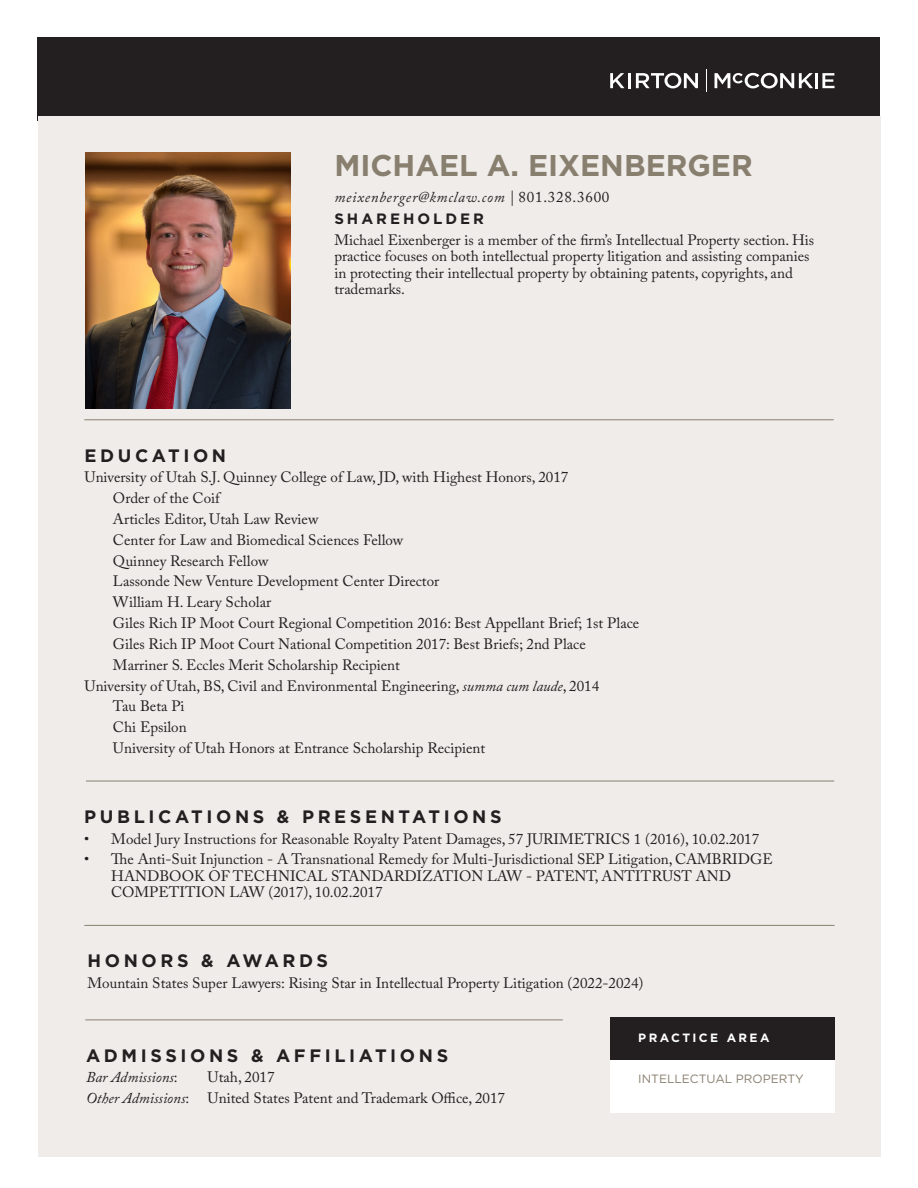
<style>
.page{position:relative;width:918px;height:1188px;background:#fff}
.page>*{position:absolute;margin:0;border:0;box-sizing:border-box;transform-origin:0 0}
.Name_Header{font:700 30px "Gotham";color:#887f6f}
.Section_Header{font:700 18px "Gotham";letter-spacing:.2em;color:#231f20}
.Body_Paragraphs{font:15px "Adobe Caslon Pro";color:#231f20}
.INTRODUCTORY_Paragraph{font:15px/16.5px "Adobe Caslon Pro";color:#231f20}
.Contact_Info{font:italic 15px "Adobe Caslon Pro";letter-spacing:.05em;color:#231f20}
.Body_Paragraphs-2{font:italic 15px "Adobe Caslon Pro";color:#231f20}
.Position_Title_Header{font:700 15px "Gotham";letter-spacing:.2em;color:#231f20}
.CallOUT_Small_Caps{font:12px "Gotham";color:#887f6f}
.CallOUT_Large_Caps{font:700 12px "Gotham";letter-spacing:.2em;color:#fff}
.s1{font-style:normal}
.s2{font-style:italic}
</style>
<div class="page">
<div style="left:38px;top:38px;width:842px;height:83px;background:#231f20"></div>
<svg style="left:610px;top:73px;width:15px;height:15px"></svg>
<svg style="left:636px;top:73px;width:62px;height:15px"></svg>
<hr style="left:815px;top:73px;width:3px;height:15px;background:#fff">
<svg style="left:822px;top:73px;width:13px;height:15px"></svg>
<hr style="left:628px;top:73px;width:3px;height:15px;background:#fff">
<svg style="left:715px;top:73px;width:98px;height:15px"></svg>
<svg style="left:706px;top:69px;width:1px;height:23px"></svg>
<div style="left:38px;top:116px;width:842px;height:1040px;background:#efece9"></div>
<hr style="left:84px;top:925px;width:751px;height:1px;background:#887f6f">
<hr style="left:86px;top:781px;width:748px;height:1px;background:#887f6f">
<hr style="left:84px;top:419px;width:750px;height:1px;background:#887f6f">
<img style="left:85px;top:152px;width:206px;height:257px">
<hr style="left:85px;top:1020px;width:478px;height:1px;background:#887f6f">
<div style="left:610px;top:1017px;width:225px;height:95px;background:#fff"></div>
<div style="left:610px;top:1017px;width:225px;height:43px;background:#231f20"></div>
<p class="Name_Header" style="left:334px;top:146px;width:420px">MICHAEL A. EIXENBERGER</p>
<p class="Contact_Info" style="left:334px;top:188px;width:277px">meixenberger@kmclaw.com | <span class="s1">801.328.3600</span></p>
<p class="Position_Title_Header" style="left:334px;top:209px;width:151px">SHAREHOLDER</p>
<p class="INTRODUCTORY_Paragraph" style="left:334px;top:231px;width:481px">Michael Eixenberger is a member of the firm’s Intellectual Property section. His practice focuses on both intellectual property litigation and assisting companies in protecting their intellectual property by obtaining patents, copyrights, and trademarks.</p>
<p class="Section_Header" style="left:84px;top:443px;width:143px">EDUCATION</p>
<p class="Body_Paragraphs" style="left:84px;top:468px;width:485px">University of Utah S.J. Quinney College of Law, JD, with Highest Honors, 2017</p>
<p class="Body_Paragraphs" style="left:113px;top:489px;width:108px">Order of the Coif</p>
<p class="Body_Paragraphs" style="left:113px;top:510px;width:207px">Articles Editor, Utah Law Review</p>
<p class="Body_Paragraphs" style="left:113px;top:531px;width:292px">Center for Law and Biomedical Sciences Fellow</p>
<p class="Body_Paragraphs" style="left:113px;top:552px;width:157px">Quinney Research Fellow</p>
<p class="Body_Paragraphs" style="left:113px;top:573px;width:328px">Lassonde New Venture Development Center Director</p>
<p class="Body_Paragraphs" style="left:113px;top:593px;width:160px">William H. Leary Scholar</p>
<p class="Body_Paragraphs" style="left:113px;top:614px;width:528px">Giles Rich IP Moot Court Regional Competition 2016: Best Appellant Brief; 1st Place</p>
<p class="Body_Paragraphs" style="left:113px;top:635px;width:474px">Giles Rich IP Moot Court National Competition 2017: Best Briefs; 2nd Place</p>
<p class="Body_Paragraphs" style="left:113px;top:656px;width:288px">Marriner S. Eccles Merit Scholarship Recipient</p>
<p class="Body_Paragraphs" style="left:84px;top:677px;width:516px">University of Utah, BS, Civil and Environmental Engineering, <span class="s2">summa cum laude</span>, 2014</p>
<p class="Body_Paragraphs" style="left:113px;top:697px;width:73px">Tau Beta Pi</p>
<p class="Body_Paragraphs" style="left:113px;top:718px;width:75px">Chi Epsilon</p>
<p class="Body_Paragraphs" style="left:113px;top:739px;width:374px">University of Utah Honors at Entrance Scholarship Recipient</p>
<p class="Section_Header" style="left:84px;top:804px;width:419px">PUBLICATIONS &amp; PRESENTATIONS</p>
<p class="INTRODUCTORY_Paragraph" style="left:84px;top:830px;width:677px">• Model Jury Instructions for Reasonable Royalty Patent Damages, 57 JURIMETRICS 1 (2016), 10.02.2017</p>
<p class="INTRODUCTORY_Paragraph" style="left:111px;top:851px;width:663px;text-indent:-27px">• The Anti-Suit Injunction - A Transnational Remedy for Multi-Jurisdictional SEP Litigation, CAMBRIDGE<br>HANDBOOK OF TECHNICAL STANDARDIZATION LAW - PATENT, ANTITRUST AND<br>COMPETITION LAW (2017), 10.02.2017</p>
<p class="Section_Header" style="left:88px;top:949px;width:242px">HONORS &amp; AWARDS</p>
<p class="Body_Paragraphs" style="left:88px;top:974px;width:557px">Mountain States Super Lawyers: Rising Star in Intellectual Property Litigation (2022-2024)</p>
<p class="Section_Header" style="left:86px;top:1043px;width:364px">ADMISSIONS &amp; AFFILIATIONS</p>
<p class="Body_Paragraphs-2" style="left:86px;top:1069px;width:93px">Bar Admissions<span class="s1">:</span></p>
<p class="Body_Paragraphs" style="left:208px;top:1069px;width:68px">Utah, 2017</p>
<p class="Body_Paragraphs" style="left:86px;top:1089px;width:420px"><span class="s2">Other Admissions</span>: United States Patent and Trademark Office, 2017</p>
<p class="CallOUT_Large_Caps" style="left:638px;top:1030px;width:133px">PRACTICE AREA</p>
<p class="CallOUT_Small_Caps" style="left:638px;top:1071px;width:167px">INTELLECTUAL PROPERTY</p>
</div>
